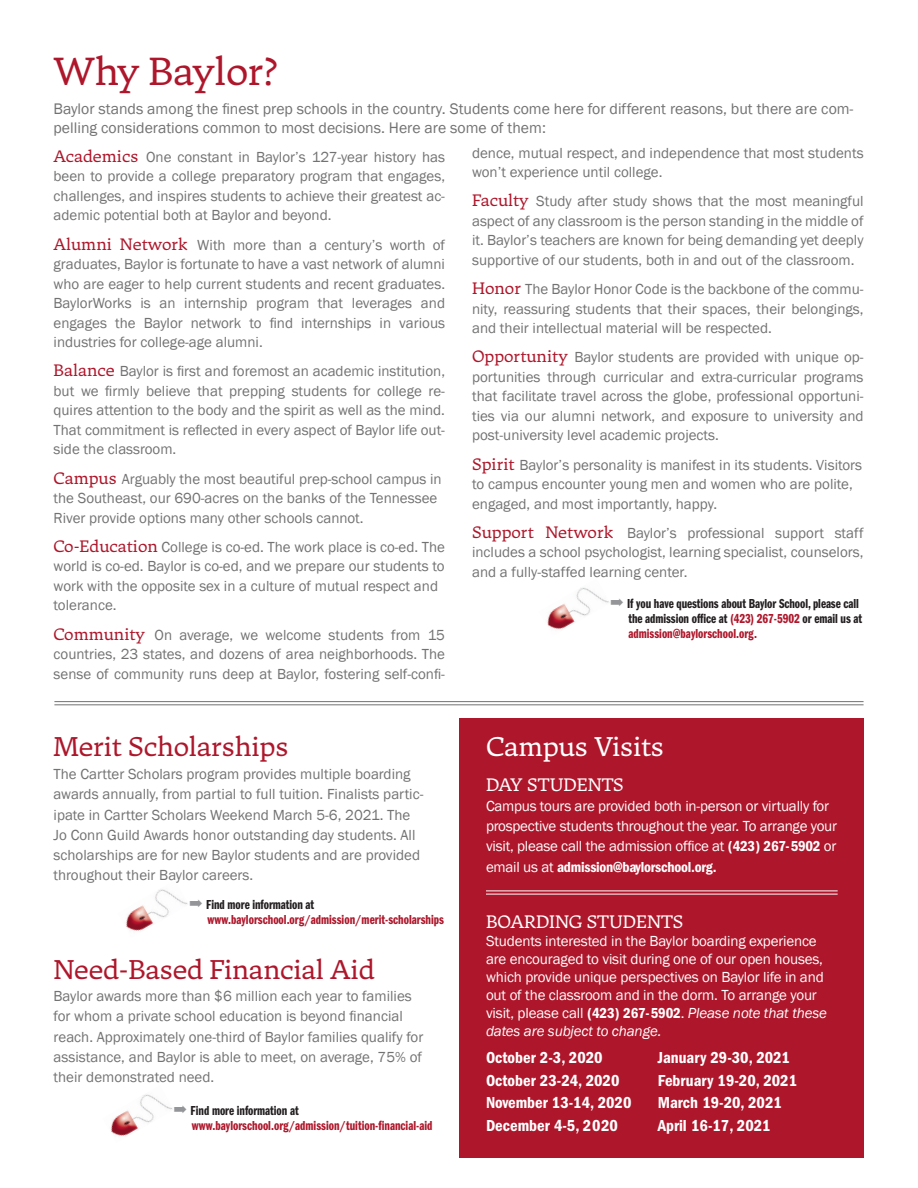
<style>
.page{position:relative;width:918px;height:1188px;background:#fff}
.page>*{position:absolute;margin:0;border:0;box-sizing:border-box;transform-origin:0 0}
.t1{font:39px "Tuna";letter-spacing:-.01em;color:#ae172b}
.t2{font:27px "Tuna";letter-spacing:-.01em;color:#ae172b}
.t3{font:27px "Tuna";letter-spacing:-.01em;color:#fff}
.t4{font:18px "Tuna";color:#fff}
.t5{font:600 condensed 16.5px "Franklin Gothic";color:#fff}
.t6{font:15.75px/18.9px "Franklin Gothic";color:#717271}
.t7{font:15px/19.5px "Franklin Gothic";color:#717271;text-align:justify}
.t8{font:15px/18px "Franklin Gothic";letter-spacing:-.01em;color:#fff}
.t9{font:13.5px "Franklin Gothic Demi Cmpr";letter-spacing:-.005em;color:#231f20}
.t10{font:13.5px "Franklin Gothic Demi Cmpr";color:#ae172b}
.s1{font-family:"Tuna";font-size:16.5px;color:#ae172b}
.s2{color:#939598}
.s3{color:#ae172b}
.s4{font-weight:600;font-stretch:condensed}
.s5{font-style:italic}
</style>
<div class="page">
<img style="left:110px;top:1094px;width:63px;height:42px">
<div style="left:459px;top:718px;width:405px;height:439px;background:#ae172b"></div>
<img style="left:547px;top:587px;width:62px;height:43px">
<img style="left:126px;top:889px;width:62px;height:42px">
<hr style="left:54px;top:701px;width:810px;height:1px;background:#717271">
<hr style="left:54px;top:705px;width:810px;height:1px;background:#717271">
<hr style="left:486px;top:891px;width:352px;height:1px;background:#fff">
<hr style="left:486px;top:894px;width:352px;height:1px;background:#fff">
<p class="t1" style="left:54px;top:47px;width:227px">Why Baylor?</p>
<p class="t6" style="left:54px;top:100px;width:801px">Baylor stands among the finest prep schools in the country. Students come here for different reasons, but there are com&shy;pelling considerations common to most decisions. Here are some of them:</p>
<p class="t7" style="left:54px;top:148px;width:393px"><span class="s1">Academics</span> One constant in Baylor’s 127-year history has been to provide a college preparatory program that engages, challenges, and inspires students to achieve their greatest ac&shy;ademic potential both at Baylor and beyond.</p>
<p class="t7" style="left:54px;top:235px;width:393px"><span class="s1">Alumni Network</span> With more than a century’s worth of graduates, Baylor is fortunate to have a vast network of alumni who are eager to help current students and recent graduates.<br>BaylorWorks is an internship program that leverages and engages the Baylor network to find internships in various industries for college-age alumni.</p>
<p class="t7" style="left:54px;top:362px;width:393px"><span class="s1">Balance</span> Baylor is first and foremost an academic institution, but we firmly believe that prepping students for college re&shy;quires attention to the body and the spirit as well as the mind.<br>That commitment is reflected in every aspect of Baylor life out&shy;side the classroom.</p>
<p class="t7" style="left:54px;top:469px;width:390px"><span class="s1">Campus</span> Arguably the most beautiful prep-school campus in</p>
<p class="t7" style="left:54px;top:489px;width:385px">the Southeast, our 690-acres on the banks of the Tennessee</p>
<p class="t7" style="left:54px;top:508px;width:312px">River provide options many other schools cannot.</p>
<p class="t7" style="left:54px;top:538px;width:393px"><span class="s1">Co-Education</span> College is co-ed. The work place is co-ed. The</p>
<p class="t7" style="left:54px;top:557px;width:393px">world is co-ed. Baylor is co-ed, and we prepare our students to</p>
<p class="t7" style="left:54px;top:577px;width:386px">work with the opposite sex in a culture of mutual respect and</p>
<p class="t7" style="left:54px;top:596px;width:65px">tolerance.</p>
<p class="t7" style="left:54px;top:625px;width:393px"><span class="s1">Community</span> On average, we welcome students from 15 countries, 23 states, and dozens of area neighborhoods. The sense of community runs deep at Baylor, fostering self-confi-</p>
<p class="t2" style="left:54px;top:730px;width:237px">Merit Scholarships</p>
<p class="t7" style="left:54px;top:764px;width:371px;line-height:20.2px;text-align:left">The Cartter Scholars program provides multiple boarding awards annually, from partial to full tuition. Finalists partic&shy;ipate in Cartter Scholars Weekend March 5-6, 2021. The Jo Conn Guild Awards honor outstanding day students. All scholarships are for new Baylor students and are provided throughout their Baylor careers.</p>
<p class="t9" style="left:190px;top:897px;width:126px"><span class="s2">➡</span> Find more information at</p>
<p class="t10" style="left:208px;top:912px;width:238px">www.baylorschool.org/admission/merit-scholarships</p>
<p class="t2" style="left:54px;top:953px;width:323px">Need-Based Financial Aid</p>
<p class="t7" style="left:54px;top:986px;width:371px;line-height:20.2px;text-align:left">Baylor awards more than $6 million each year to families for whom a private school education is beyond financial reach. Approximately one-third of Baylor families qualify for assistance, and Baylor is able to meet, on average, 75% of their demonstrated need.</p>
<p class="t9" style="left:174px;top:1103px;width:126px"><span class="s2">➡</span> Find more information at</p>
<p class="t10" style="left:192px;top:1118px;width:242px">www.baylorschool.org/admission/tuition-financial-aid</p>
<p class="t7" style="left:472px;top:143px;width:393px">dence, mutual respect, and independence that most students won’t experience until college.</p>
<p class="t7" style="left:472px;top:192px;width:393px"><span class="s1">Faculty</span> Study after study shows that the most meaningful aspect of any classroom is the person standing in the middle of it. Baylor’s teachers are known for being demanding yet deeply supportive of our students, both in and out of the classroom.</p>
<p class="t7" style="left:472px;top:280px;width:393px"><span class="s1">Honor</span> The Baylor Honor Code is the backbone of the commu&shy;nity, reassuring students that their spaces, their belongings, and their intellectual material will be respected.</p>
<p class="t7" style="left:472px;top:348px;width:393px"><span class="s1">Opportunity</span> Baylor students are provided with unique op&shy;portunities through curricular and extra-curricular programs that facilitate travel across the globe, professional opportuni&shy;ties via our alumni network, and exposure to university and post-university level academic projects.</p>
<p class="t7" style="left:472px;top:455px;width:392px"><span class="s1">Spirit</span> Baylor’s personality is manifest in its students. Visitors</p>
<p class="t7" style="left:472px;top:475px;width:382px">to campus encounter young men and women who are polite,</p>
<p class="t7" style="left:472px;top:494px;width:247px">engaged, and most importantly, happy.</p>
<p class="t7" style="left:472px;top:523px;width:393px"><span class="s1">Support Network</span> Baylor’s professional support staff includes a school psychologist, learning specialist, counselors, and a fully-staffed learning center.</p>
<p class="t9" style="left:610px;top:596px;width:250px"><span class="s2">➡</span> If you have questions about Baylor School, please call</p>
<p class="t9" style="left:628px;top:611px;width:235px">the admission office at <span class="s3">(423) 267-5902</span> or email us at</p>
<p class="t10" style="left:628px;top:626px;width:130px">admission@baylorschool.org.</p>
<p class="t3" style="left:486px;top:730px;width:180px">Campus Visits</p>
<p class="t4" style="left:486px;top:773px;width:139px">DAY STUDENTS</p>
<p class="t8" style="left:486px;top:796px;width:353px;line-height:20.2px">Campus tours are provided both in-person or virtually for prospective students throughout the year. To arrange your visit, please call the admission office at <span class="s4">(423) 267-5902</span> or email us at <span class="s4">admission@baylorschool.org.</span></p>
<p class="t4" style="left:486px;top:910px;width:199px">BOARDING STUDENTS</p>
<p class="t8" style="left:486px;top:932px;width:343px">Students interested in the Baylor boarding experience are encouraged to visit during one of our open houses, which provide unique perspectives on Baylor life in and out of the classroom and in the dorm. To arrange your visit, please call <span class="s4">(423) 267-5902</span>. <span class="s5">Please note that these dates are subject to change.</span></p>
<p class="t5" style="left:486px;top:1049px;width:118px">October 2-3, 2020</p>
<p class="t5" style="left:486px;top:1071px;width:135px">October 23-24, 2020</p>
<p class="t5" style="left:486px;top:1094px;width:147px">November 13-14, 2020</p>
<p class="t5" style="left:486px;top:1116px;width:134px">December 4-5, 2020</p>
<p class="t5" style="left:658px;top:1049px;width:134px">January 29-30, 2021</p>
<p class="t5" style="left:658px;top:1071px;width:141px">February 19-20, 2021</p>
<p class="t5" style="left:658px;top:1094px;width:126px">March 19-20, 2021</p>
<p class="t5" style="left:658px;top:1116px;width:114px">April 16-17, 2021</p>
</div>
